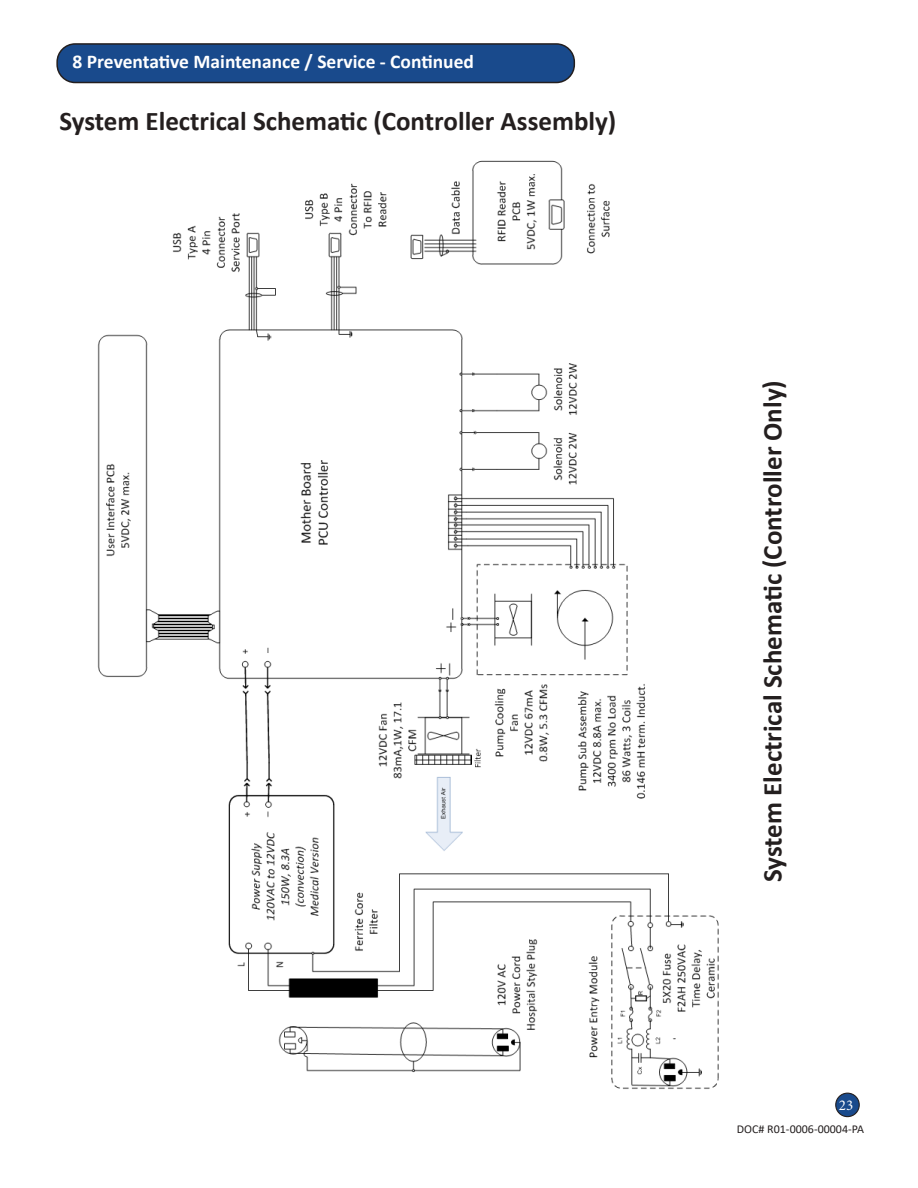
<style>
.page{position:relative;width:918px;height:1188px;background:#fff}
.page>*{position:absolute;margin:0;border:0;box-sizing:border-box;transform-origin:0 0}
.t1{font:700 27px "Calibri";color:#241f1f}
.t2{font:700 19.5px "Calibri";color:#fff}
.t3{font:15px "Minion Pro";color:#fff}
.t4{font:12px "Calibri";color:#241f1f}
</style>
<div class="page">
<div style="left:57px;top:44px;width:517px;height:39px;background:#194a8c;border-radius:18px"></div>
<div style="left:56px;top:43px;width:519px;height:40px;border:2px solid #241f1f;border-radius:18px"></div>
<img style="left:97px;top:160px;width:622px;height:929px">
<div style="left:836px;top:1093px;width:23px;height:24px;background:#194a8c;border-radius:50%"></div>
<div style="left:835px;top:1093px;width:25px;height:24px;border:1px solid #241f1f;border-radius:50%"></div>
<p class="t2" style="left:73px;top:48px;width:403px">8 Preventative Maintenance / Service - Continued</p>
<p class="t1" style="left:59px;top:102px;width:558px">System Electrical Schematic (Controller Assembly)</p>
<p class="t1" style="left:754px;top:882px;width:503px;rotate:-90deg">System Electrical Schematic (Controller Only)</p>
<p class="t3" style="left:839px;top:1096px;width:16px">23</p>
<p class="t4" style="left:737px;top:1121px;width:129px">DOC# R01-0006-00004-PA</p>
</div>
